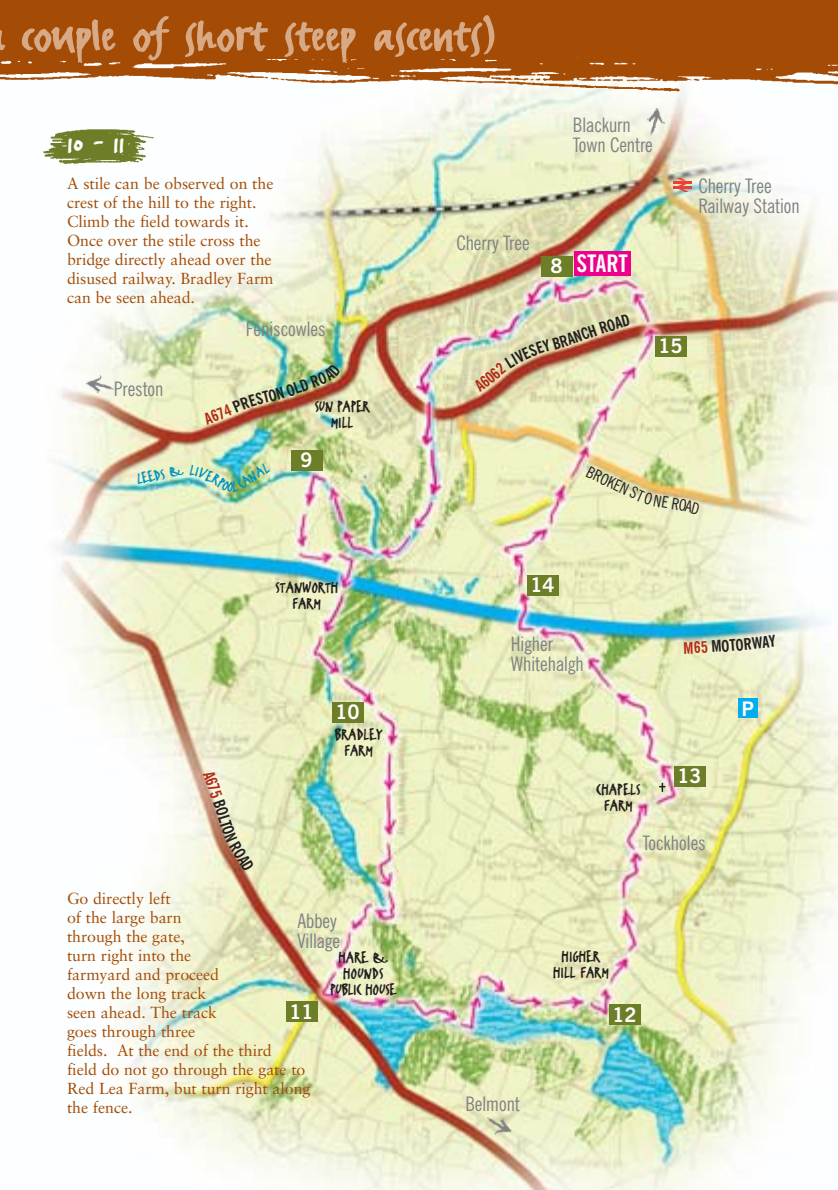
<style>
.page{position:relative;width:838px;height:1190px;background:#fff}
.page>*{position:absolute;margin:0;border:0;box-sizing:border-box;transform-origin:0 0}
.t1{font:56px "FF Erikrighthand";color:#d8a985}
.t2{font:32px "FF Erikrighthand";color:#fff}
.t3{font:700 condensed 24px "News Gothic BT";color:#fff}
.t4{font:condensed 20px/20px "News Gothic BT";color:#808284}
.t5{font:700 20px "News Gothic BT";color:#fff}
.t6{font:18px/16px "FF Erikrighthand";color:#231f1f;text-align:center}
.t7{font:18px/16px "FF Erikrighthand";letter-spacing:-.02em;color:#231f1f;text-align:center}
.t8{font:16px/19px "Sabon";letter-spacing:-.005em;color:#a44c06}
.t9{font:700 condensed 16px "News Gothic BT";color:#231f1f}
.t10{font:condensed 16px "News Gothic BT";color:#231f1f}
.t11{font:700 condensed 16px "News Gothic BT";color:#b12a19}
.s1{font-stretch:normal;font-size:20px}
.s2{color:#231f1f}
</style>
<div class="page">
<img style="left:54px;top:206px;width:784px;height:984px">
<div style="left:738px;top:698px;width:20px;height:20px;background:#00adef"></div>
<svg style="left:659px;top:783px;width:7px;height:9px"></svg>
<div style="left:332px;top:702px;width:31px;height:20px;background:#6c7e27"></div>
<div style="left:286px;top:1002px;width:31px;height:20px;background:#6c7e27"></div>
<div style="left:609px;top:1005px;width:31px;height:20px;background:#6c7e27"></div>
<div style="left:674px;top:766px;width:31px;height:20px;background:#6c7e27"></div>
<div style="left:527px;top:575px;width:31px;height:20px;background:#6c7e27"></div>
<img style="left:86px;top:373px;width:29px;height:21px">
<img style="left:482px;top:1112px;width:31px;height:27px">
<img style="left:43px;top:129px;width:111px;height:35px">
<div style="left:0;top:0;width:838px;height:57px;background:#a44c06"></div>
<img style="left:0;top:57px;width:838px;height:41px">
<svg style="left:216px;top:806px;width:38px;height:66px"></svg>
<svg style="left:684px;top:639px;width:45px;height:15px"></svg>
<svg style="left:769px;top:635px;width:7px;height:12px"></svg>
<svg style="left:138px;top:465px;width:46px;height:19px"></svg>
<img style="left:190px;top:98px;width:623px;height:429px">
<h1 class="t1" style="left:22px;top:-2px;width:479px">couple of short steep ascents)</h1>
<h2 class="t2" style="left:67px;top:121px;width:59px">10 - 11</h2>
<p class="t8" style="left:67px;top:175px;width:208px">A stile can be observed on the crest of the hill to the right.<br>Climb the field towards it.<br>Once over the stile cross the bridge directly ahead over the disused railway. Bradley Farm can be seen ahead.</p>
<p class="t4" style="left:114px;top:381px;width:51px">Preston</p>
<p class="t4" style="left:246px;top:322px;width:82px">Feniscowles</p>
<p class="t7" style="left:314px;top:397px;width:57px">SUN PAPER<br>MILL</p>
<p class="t5" style="left:300px;top:453px;width:14px">9</p>
<p class="t4" style="left:456px;top:235px;width:75px">Cherry Tree</p>
<p class="t4" style="left:573px;top:118px;width:81px">Blackurn<br>Town Centre</p>
<h3 class="t3" style="left:550px;top:255px;width:79px"><span class="s1">8</span> START</h3>
<p class="t4" style="left:698px;top:178px;width:103px">Cherry Tree<br>Railway Station</p>
<p class="t9" style="left:566px;top:334px;width:32px;rotate:-19deg">ANCH</p>
<p class="t5" style="left:658px;top:339px;width:26px">15</p>
<p class="t10" style="left:604px;top:472px;width:41px;rotate:25deg">OKEN S</p>
<p class="t11" style="left:214px;top:770px;width:40px;rotate:71deg">A675 <span class="s2">B</span></p>
<p class="t6" style="left:275px;top:578px;width:65px">STANWORTH<br>FARM</p>
<p class="t5" style="left:335px;top:705px;width:26px">10</p>
<p class="t6" style="left:335px;top:725px;width:50px">BRADLEY<br>FARM</p>
<p class="t5" style="left:530px;top:578px;width:26px">14</p>
<p class="t4" style="left:511px;top:636px;width:74px">Higher<br>Whitehalgh</p>
<p class="t6" style="left:596px;top:781px;width:46px">CHAPELS<br>FARM</p>
<p class="t5" style="left:677px;top:769px;width:26px">13</p>
<p class="t9" style="left:729px;top:640px;width:41px;rotate:-5deg">TORWA</p>
<p class="t5" style="left:742px;top:702px;width:14px">P</p>
<p class="t4" style="left:642px;top:835px;width:65px">Tockholes</p>
<p class="t8" style="left:67px;top:891px;width:245px">Go directly left<br>of the large barn<br>through the gate,<br>turn right into the<br>farmyard and proceed<br>down the long track<br>seen ahead. The track<br>goes through three<br>fields. At the end of the third<br>field do not go through the gate to<br>Red Lea Farm, but turn right along the fence.</p>
<p class="t4" style="left:297px;top:913px;width:44px">Abbey<br>Village</p>
<p class="t7" style="left:330px;top:948px;width:68px">HARE &amp;<br>HOUNDS<br>PUBLIC HOUSE</p>
<p class="t6" style="left:553px;top:947px;width:57px">HIGHER<br>HILL FARM</p>
<p class="t5" style="left:289px;top:1005px;width:26px">11</p>
<p class="t5" style="left:612px;top:1008px;width:26px">12</p>
<p class="t4" style="left:465px;top:1097px;width:56px">Belmont</p>
</div>
